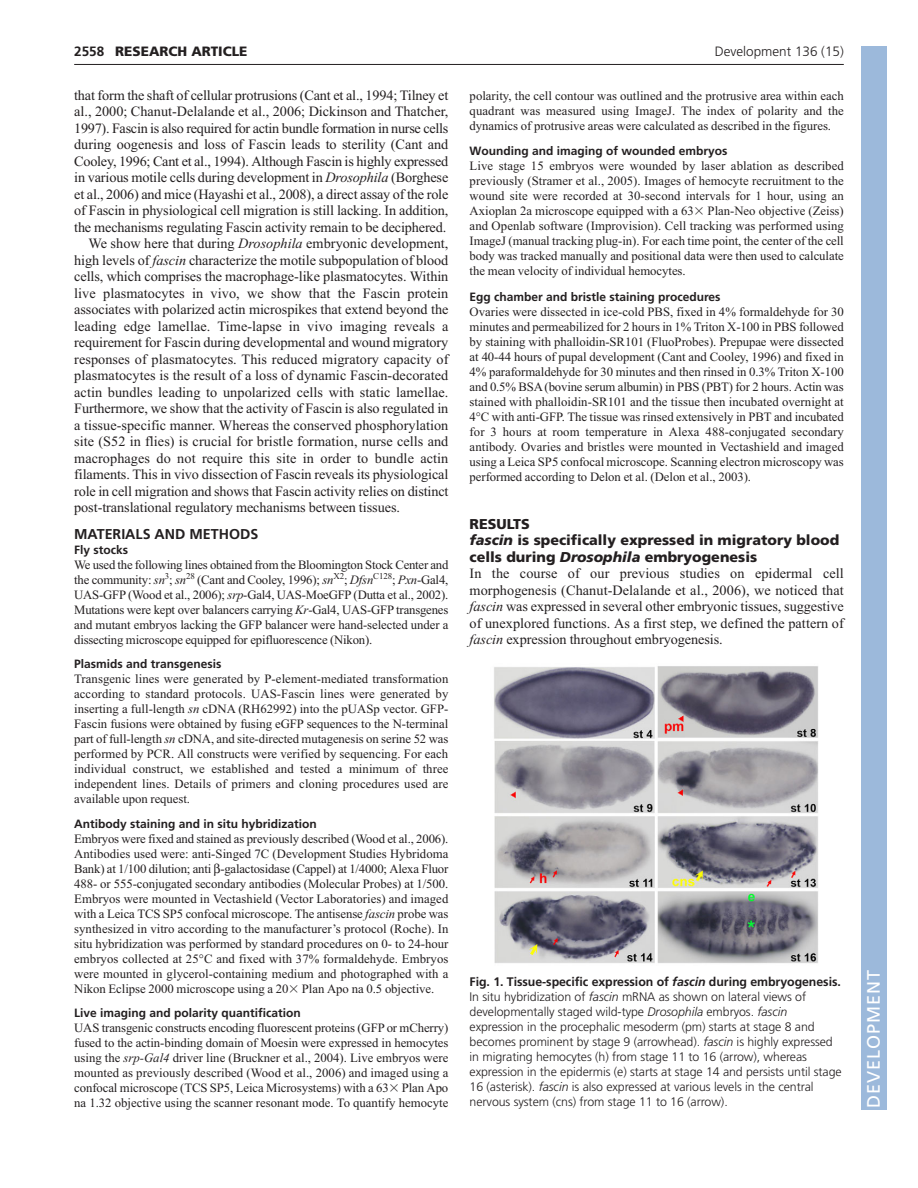
<style>
.page{position:relative;width:918px;height:1188px;background:#fff}
.page>*{position:absolute;margin:0;border:0;box-sizing:border-box;transform-origin:0 0}
.t1{font:18px "Frutiger LT Std";letter-spacing:.055em;color:#fff}
.t2{font:14.25px/16.5px "Times New Roman";letter-spacing:-.005em;color:#231f20;text-align:justify}
.t3{font:900 14.25px/16.5px "Frutiger LT Std";color:#231f20}
.t4{font:700 14.25px "Frutiger LT Std";color:#231f20}
.t5{font:300 13.5px "Frutiger LT Std";color:#231f20}
.t6{font:900 13.5px "Frutiger LT Std";color:#231f20}
.t7{font:700 13.5px "Frutiger LT Std";color:#231f20}
.t8{font:12.75px/15px "Times New Roman";letter-spacing:-.005em;color:#231f20;text-align:justify}
.t9{font:300 12.3px/15px "Frutiger LT Std";letter-spacing:-.005em;color:#231f20}
.t10{font:700 12px "Frutiger LT Std";color:#231f20}
.s1{font-style:italic}
.s2{font-family:"Mathematical Pi One"}
.s3{font-weight:700}
.s4{font-weight:700;font-style:italic}
</style>
<div class="page">
<hr style="left:74px;top:64px;width:770px;height:1px;background:#231f20">
<img style="left:494px;top:666px;width:325px;height:297px">
<div style="left:861px;top:46px;width:25px;height:1064px;background:#9cb9db"></div>
<p class="t6" style="left:115px;top:46px;width:134px">RESEARCH ARTICLE</p>
<p class="t5" style="left:715px;top:46px;width:131px">Development 136 (15)</p>
<p class="t7" style="left:74px;top:46px;width:32px">2558</p>
<p class="t2" style="left:74px;top:88px;width:376px">that form the shaft of cellular protrusions (Cant et al., 1994; Tilney et</p>
<p class="t2" style="left:74px;top:105px;width:376px">al., 2000; Chanut-Delalande et al., 2006; Dickinson and Thatcher,</p>
<p class="t2" style="left:74px;top:121px;width:376px">1997). Fascin is also required for actin bundle formation in nurse cells</p>
<p class="t2" style="left:74px;top:138px;width:376px">during oogenesis and loss of Fascin leads to sterility (Cant and</p>
<p class="t2" style="left:74px;top:154px;width:376px">Cooley, 1996; Cant et al., 1994). Although Fascin is highly expressed</p>
<p class="t2" style="left:74px;top:171px;width:376px">in various motile cells during development in <span class="s1">Drosophila</span> (Borghese</p>
<p class="t2" style="left:74px;top:187px;width:376px">et al., 2006) and mice (Hayashi et al., 2008), a direct assay of the role</p>
<p class="t2" style="left:74px;top:204px;width:376px">of Fascin in physiological cell migration is still lacking. In addition,</p>
<p class="t2" style="left:74px;top:220px;width:374px">the mechanisms regulating Fascin activity remain to be deciphered.</p>
<p class="t2" style="left:88px;top:237px;width:361px">We show here that during <span class="s1">Drosophila</span> embryonic development,</p>
<p class="t2" style="left:74px;top:253px;width:376px">high levels of <span class="s1">fascin</span> characterize the motile subpopulation of blood</p>
<p class="t2" style="left:74px;top:270px;width:376px">cells, which comprises the macrophage-like plasmatocytes. Within</p>
<p class="t2" style="left:74px;top:286px;width:376px">live plasmatocytes in vivo, we show that the Fascin protein</p>
<p class="t2" style="left:74px;top:303px;width:376px">associates with polarized actin microspikes that extend beyond the</p>
<p class="t2" style="left:74px;top:319px;width:376px">leading edge lamellae. Time-lapse in vivo imaging reveals a</p>
<p class="t2" style="left:74px;top:336px;width:376px">requirement for Fascin during developmental and wound migratory</p>
<p class="t2" style="left:74px;top:352px;width:376px">responses of plasmatocytes. This reduced migratory capacity of</p>
<p class="t2" style="left:74px;top:369px;width:376px">plasmatocytes is the result of a loss of dynamic Fascin-decorated</p>
<p class="t2" style="left:74px;top:385px;width:376px">actin bundles leading to unpolarized cells with static lamellae.</p>
<p class="t2" style="left:74px;top:402px;width:376px">Furthermore, we show that the activity of Fascin is also regulated in</p>
<p class="t2" style="left:74px;top:418px;width:376px">a tissue-specific manner. Whereas the conserved phosphorylation</p>
<p class="t2" style="left:74px;top:435px;width:376px">site (S52 in flies) is crucial for bristle formation, nurse cells and</p>
<p class="t2" style="left:74px;top:451px;width:376px">macrophages do not require this site in order to bundle actin</p>
<p class="t2" style="left:74px;top:468px;width:376px">filaments. This in vivo dissection of Fascin reveals its physiological</p>
<p class="t2" style="left:74px;top:484px;width:376px">role in cell migration and shows that Fascin activity relies on distinct</p>
<p class="t2" style="left:74px;top:501px;width:327px">post-translational regulatory mechanisms between tissues.</p>
<p class="t4" style="left:74px;top:529px;width:186px">MATERIALS AND METHODS</p>
<p class="t10" style="left:74px;top:545px;width:55px">Fly stocks</p>
<p class="t8" style="left:74px;top:559px;width:376px">We used the following lines obtained from the Bloomington Stock Center and the community: <span class="s1">sn</span><sup>3</sup>; <span class="s1">sn</span><sup>28</sup> (Cant and Cooley, 1996); <span class="s1">sn</span><sup>X2</sup>; <span class="s1">Dfsn</span><sup>C128</sup>; <span class="s1">Pxn</span>-Gal4, UAS-GFP (Wood et al., 2006); <span class="s1">srp</span>-Gal4, UAS-MoeGFP (Dutta et al., 2002).<br>Mutations were kept over balancers carrying <span class="s1">Kr</span>-Gal4, UAS-GFP transgenes and mutant embryos lacking the GFP balancer were hand-selected under a dissecting microscope equipped for epifluorescence (Nikon).</p>
<p class="t10" style="left:74px;top:659px;width:149px">Plasmids and transgenesis</p>
<p class="t8" style="left:74px;top:673px;width:376px">Transgenic lines were generated by P-element-mediated transformation according to standard protocols. UAS-Fascin lines were generated by inserting a full-length <span class="s1">sn</span> cDNA (RH62992) into the pUASp vector. GFP-Fascin fusions were obtained by fusing eGFP sequences to the N-terminal part of full-length <span class="s1">sn</span> cDNA, and site-directed mutagenesis on serine 52 was performed by PCR. All constructs were verified by sequencing. For each individual construct, we established and tested a minimum of three independent lines. Details of primers and cloning procedures used are available upon request.</p>
<p class="t10" style="left:74px;top:819px;width:244px">Antibody staining and in situ hybridization</p>
<p class="t8" style="left:74px;top:832px;width:376px">Embryos were fixed and stained as previously described (Wood et al., 2006).<br>Antibodies used were: anti-Singed 7C (Development Studies Hybridoma Bank) at 1/100 dilution; anti -galactosidase (Cappel) at 1/4000; Alexa Fluor 488- or 555-conjugated secondary antibodies (Molecular Probes) at 1/500.<br>Embryos were mounted in Vectashield (Vector Laboratories) and imaged with a Leica TCS SP5 confocal microscope. The antisense <span class="s1">fascin</span> probe was synthesized in vitro according to the manufacturer’s protocol (Roche). In situ hybridization was performed by standard procedures on 0- to 24-hour embryos collected at 25°C and fixed with 37% formaldehyde. Embryos were mounted in glycerol-containing medium and photographed with a Nikon Eclipse 2000 microscope using a 20<span class="s2">-</span> Plan Apo na 0.5 objective.</p>
<p class="t10" style="left:74px;top:1008px;width:228px">Live imaging and polarity quantification</p>
<p class="t8" style="left:74px;top:1021px;width:376px">UAS transgenic constructs encoding fluorescent proteins (GFP or mCherry) fused to the actin-binding domain of Moesin were expressed in hemocytes using the <span class="s1">srp-Gal4</span> driver line (Bruckner et al., 2004). Live embryos were mounted as previously described (Wood et al., 2006) and imaged using a confocal microscope (TCS SP5, Leica Microsystems) with a 63<span class="s2">-</span> Plan Apo na 1.32 objective using the scanner resonant mode. To quantify hemocyte</p>
<p class="t8" style="left:470px;top:89px;width:376px">polarity, the cell contour was outlined and the protrusive area within each quadrant was measured using ImageJ. The index of polarity and the dynamics of protrusive areas were calculated as described in the figures.</p>
<p class="t10" style="left:470px;top:146px;width:259px">Wounding and imaging of wounded embryos</p>
<p class="t8" style="left:470px;top:160px;width:376px">Live stage 15 embryos were wounded by laser ablation as described previously (Stramer et al., 2005). Images of hemocyte recruitment to the wound site were recorded at 30-second intervals for 1 hour, using an Axioplan 2a microscope equipped with a 63<span class="s2">-</span> Plan-Neo objective (Zeiss) and Openlab software (Improvision). Cell tracking was performed using ImageJ (manual tracking plug-in). For each time point, the center of the cell body was tracked manually and positional data were then used to calculate the mean velocity of individual hemocytes.</p>
<p class="t10" style="left:470px;top:292px;width:252px">Egg chamber and bristle staining procedures</p>
<p class="t8" style="left:470px;top:305px;width:376px">Ovaries were dissected in ice-cold PBS, fixed in 4% formaldehyde for 30 minutes and permeabilized for 2 hours in 1% Triton X-100 in PBS followed by staining with phalloidin-SR101 (FluoProbes). Prepupae were dissected at 40-44 hours of pupal development (Cant and Cooley, 1996) and fixed in 4% paraformaldehyde for 30 minutes and then rinsed in 0.3% Triton X-100 and 0.5% BSA (bovine serum albumin) in PBS (PBT) for 2 hours. Actin was stained with phalloidin-SR101 and the tissue then incubated overnight at 4°C with anti-GFP. The tissue was rinsed extensively in PBT and incubated for 3 hours at room temperature in Alexa 488-conjugated secondary antibody. Ovaries and bristles were mounted in Vectashield and imaged using a Leica SP5 confocal microscope. Scanning electron microscopy was performed according to Delon et al. (Delon et al., 2003).</p>
<p class="t3" style="left:470px;top:517px;width:371px">RESULTS<br><span class="s1">fascin</span> is specifically expressed in migratory blood cells during <span class="s1">Drosophila</span> embryogenesis</p>
<p class="t2" style="left:470px;top:567px;width:376px">In the course of our previous studies on epidermal cell morphogenesis (Chanut-Delalande et al., 2006), we noticed that <span class="s1">fascin</span> was expressed in several other embryonic tissues, suggestive of unexplored functions. As a first step, we defined the pattern of <span class="s1">fascin</span> expression throughout embryogenesis.</p>
<p class="t9" style="left:470px;top:976px;width:374px"><span class="s3">Fig. 1. Tissue-specific expression of</span> <span class="s4">fascin</span> <span class="s3">during embryogenesis.<br></span>In situ hybridization of <span class="s1">fascin</span> mRNA as shown on lateral views of developmentally staged wild-type <span class="s1">Drosophila</span> embryos. <span class="s1">fascin </span>expression in the procephalic mesoderm (pm) starts at stage 8 and becomes prominent by stage 9 (arrowhead). <span class="s1">fascin</span> is highly expressed in migrating hemocytes (h) from stage 11 to 16 (arrow), whereas expression in the epidermis (e) starts at stage 14 and persists until stage 16 (asterisk). <span class="s1">fascin</span> is also expressed at various levels in the central nervous system (cns) from stage 11 to 16 (arrow).</p>
<h1 class="t1" style="left:863px;top:1108px;width:140px;rotate:-90deg">DEVELOPMENT</h1>
</div>
